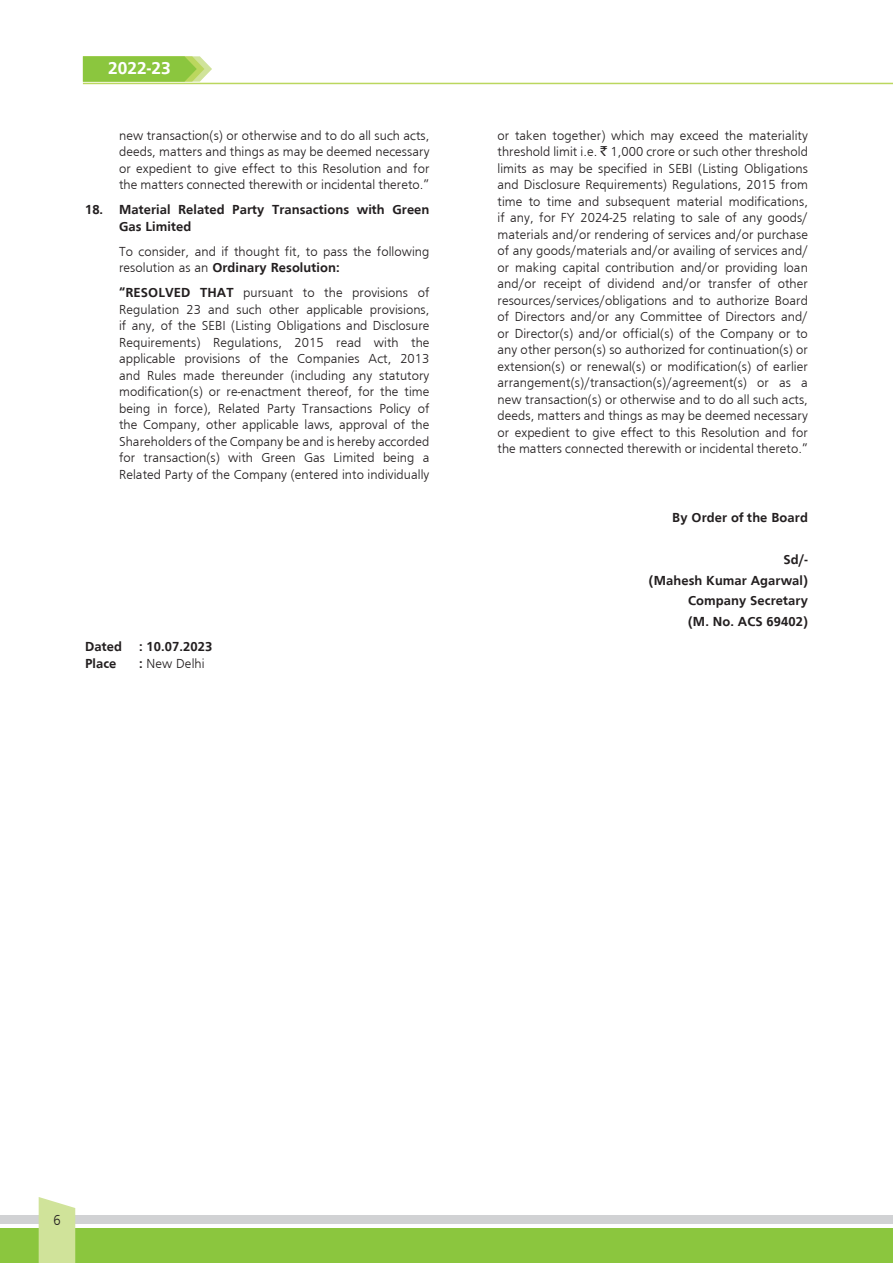
<style>
.page{position:relative;width:893px;height:1263px;background:#fff}
.page>*{position:absolute;margin:0;border:0;box-sizing:border-box;transform-origin:0 0}
.t1{font:700 18px "Frugal Sans";letter-spacing:.005em;color:#fff}
.t2{font:300 15px "Frugal Sans";color:#231f20;scale:.9 1}
.t3{font:300 13.5px/16.5px "Frugal Sans";letter-spacing:.005em;color:#231f20;text-align:justify}
.t4{font:700 13.5px/20.7px "Frugal Sans";letter-spacing:.005em;color:#231f20}
.s1{font-weight:700}
.s2{font-family:"Rupee Foradian";font-weight:400}
</style>
<div class="page">
<div style="left:0;top:1215px;width:893px;height:8px;background:#d1d2d4"></div>
<hr style="left:83px;top:83px;width:810px;height:1px;background:#bbd75e">
<div style="left:0;top:1228px;width:893px;height:35px;background:#8bc63e"></div>
<svg style="left:83px;top:56px;width:129px;height:26px;background:#98cc50"></svg>
<svg style="left:39px;top:1197px;width:36px;height:66px;background:#d3e5a2"></svg>
<h1 class="t1" style="left:108px;top:57px;width:64px">2022-23</h1>
<p class="t3" style="left:119px;top:127px;width:312px">new transaction(s) or otherwise and to do all such acts, deeds, matters and things as may be deemed necessary or expedient to give effect to this Resolution and for the matters connected therewith or incidental thereto.”</p>
<p class="t4" style="left:119px;top:201px;width:312px;line-height:16.5px;text-indent:-34px">18. Material Related Party Transactions with Green<br>Gas Limited</p>
<p class="t3" style="left:119px;top:243px;width:312px">To consider, and if thought fit, to pass the following resolution as an <span class="s1">Ordinary Resolution:</span></p>
<p class="t3" style="left:119px;top:284px;width:312px"><span class="s1">“RESOLVED THAT</span> pursuant to the provisions of Regulation 23 and such other applicable provisions, if any, of the SEBI (Listing Obligations and Disclosure Requirements) Regulations, 2015 read with the applicable provisions of the Companies Act, 2013 and Rules made thereunder (including any statutory modification(s) or re-enactment thereof, for the time being in force), Related Party Transactions Policy of the Company, other applicable laws, approval of the Shareholders of the Company be and is hereby accorded for transaction(s) with Green Gas Limited being a Related Party of the Company (entered into individually</p>
<p class="t4" style="left:85px;top:636px;width:39px">Dated</p>
<p class="t4" style="left:139px;top:636px;width:75px">: 10.07.2023</p>
<p class="t4" style="left:85px;top:653px;width:33px">Place</p>
<p class="t3" style="left:139px;top:655px;width:67px"><span class="s1">:</span> New Delhi</p>
<p class="t3" style="left:497px;top:127px;width:312px">or taken together) which may exceed the materiality threshold limit i.e. <span class="s2">`</span> 1,000 crore or such other threshold limits as may be specified in SEBI (Listing Obligations and Disclosure Requirements) Regulations, 2015 from time to time and subsequent material modifications, if any, for FY 2024-25 relating to sale of any goods/ materials and/or rendering of services and/or purchase of any goods/materials and/or availing of services and/ or making capital contribution and/or providing loan and/or receipt of dividend and/or transfer of other resources/services/obligations and to authorize Board of Directors and/or any Committee of Directors and/ or Director(s) and/or official(s) of the Company or to any other person(s) so authorized for continuation(s) or extension(s) or renewal(s) or modification(s) of earlier arrangement(s)/transaction(s)/agreement(s) or as a new transaction(s) or otherwise and to do all such acts, deeds, matters and things as may be deemed necessary or expedient to give effect to this Resolution and for the matters connected therewith or incidental thereto.”</p>
<p class="t4" style="left:672px;top:507px;width:137px">By Order of the Board</p>
<p class="t4" style="left:649px;top:549px;width:161px;text-align:right">Sd/-<br>(Mahesh Kumar Agarwal)<br>Company Secretary<br>(M. No. ACS 69402)</p>
<p class="t2" style="left:53px;top:1211px;width:10px">6</p>
</div>
